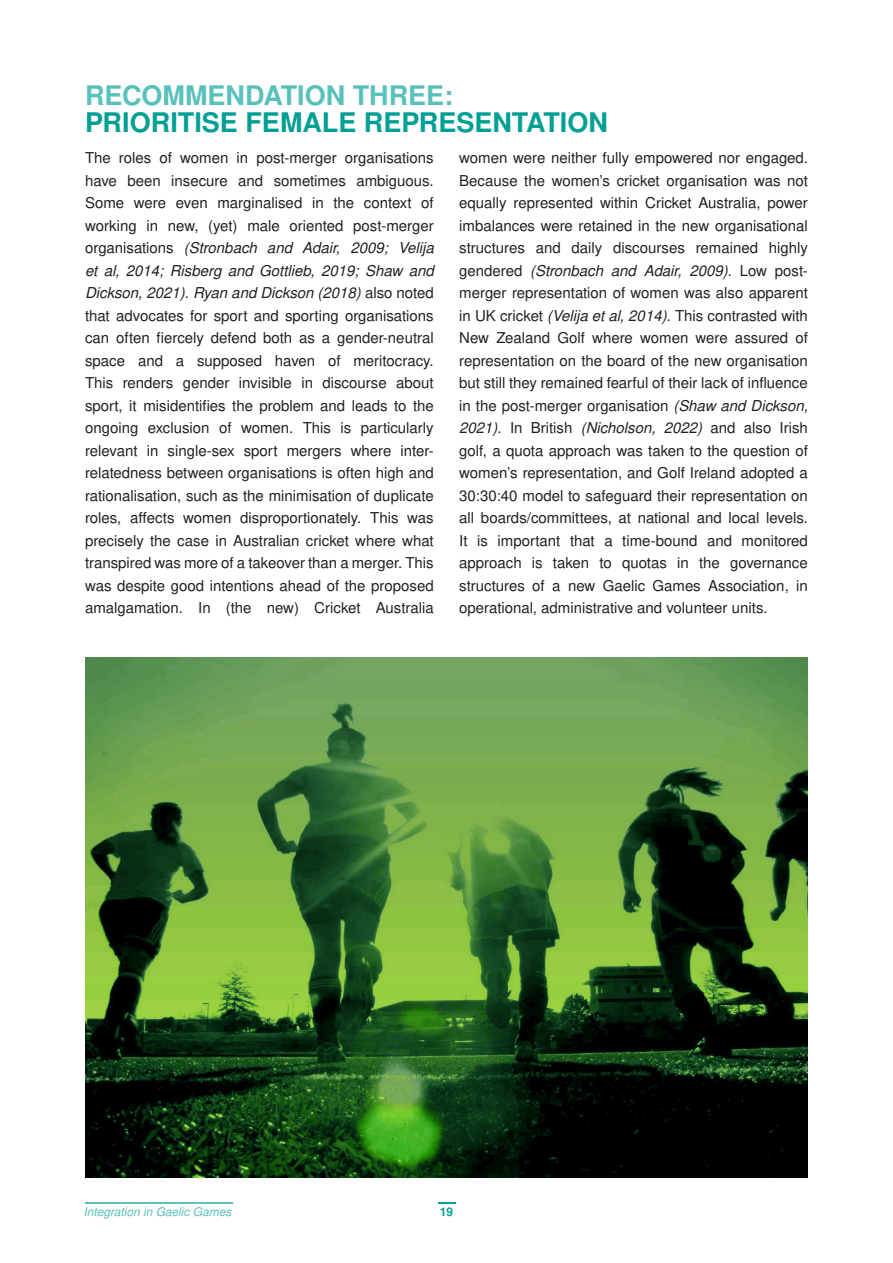
<style>
.page{position:relative;width:893px;height:1263px;background:#fff}
.page>*{position:absolute;margin:0;border:0;box-sizing:border-box;transform-origin:0 0}
.t1{font:700 27px "Nimbus San L";color:#009f96}
.t2{font:700 27px "Nimbus San L";color:#59c1bb}
.t3{font:15px/22.5px "Nimbus San L";color:#231f20;text-align:justify}
.t4{font:italic 12px "Nimbus San L";color:#59c1bb}
.t5{font:700 12px "Nimbus San L";color:#009f96}
.s1{font-style:italic}
</style>
<div class="page">
<svg style="left:438px;top:1202px;width:17px;height:2px"></svg>
<hr style="left:85px;top:1202px;width:147px;height:2px;background:#5cc2bc">
<img style="left:85px;top:657px;width:723px;height:521px">
<p class="t2" style="left:85px;top:76px;width:370px">RECOMMENDATION THREE:</p>
<p class="t1" style="left:85px;top:103px;width:524px">PRIORITISE FEMALE REPRESENTATION</p>
<p class="t3" style="left:85px;top:146px;width:350px">The roles of women in post-merger organisations have been insecure and sometimes ambiguous.<br>Some were even marginalised in the context of working in new, (yet) male oriented post-merger organisations <span class="s1">(Stronbach and Adair, 2009; Velija et al, 2014; Risberg and Gottlieb, 2019; Shaw and Dickson, 2021)</span>. <span class="s1">Ryan and Dickson (2018)</span> also noted that advocates for sport and sporting organisations can often fiercely defend both as a gender-neutral space and a supposed haven of meritocracy.<br>This renders gender invisible in discourse about sport, it misidentifies the problem and leads to the ongoing exclusion of women. This is particularly relevant in single-sex sport mergers where inter&shy;relatedness between organisations is often high and rationalisation, such as the minimisation of duplicate roles, affects women disproportionately. This was precisely the case in Australian cricket where what transpired was more of a takeover than a merger. This was despite good intentions ahead of the proposed amalgamation. In (the new) Cricket Australia</p>
<p class="t3" style="left:459px;top:146px;width:350px">women were neither fully empowered nor engaged.<br>Because the women’s cricket organisation was not equally represented within Cricket Australia, power imbalances were retained in the new organisational structures and daily discourses remained highly gendered <span class="s1">(Stronbach and Adair, 2009)</span>. Low post&shy;merger representation of women was also apparent in UK cricket <span class="s1">(Velija et al, 2014)</span>. This contrasted with New Zealand Golf where women were assured of representation on the board of the new organisation but still they remained fearful of their lack of influence in the post-merger organisation <span class="s1">(Shaw and Dickson, 2021)</span>. In British <span class="s1">(Nicholson, 2022)</span> and also Irish golf, a quota approach was taken to the question of women’s representation, and Golf Ireland adopted a 30:30:40 model to safeguard their representation on all boards/committees, at national and local levels.<br>It is important that a time-bound and monitored approach is taken to quotas in the governance structures of a new Gaelic Games Association, in operational, administrative and volunteer units.</p>
<p class="t4" style="left:84px;top:1203px;width:149px">Integration in Gaelic Games</p>
<p class="t5" style="left:440px;top:1203px;width:15px">19</p>
</div>
